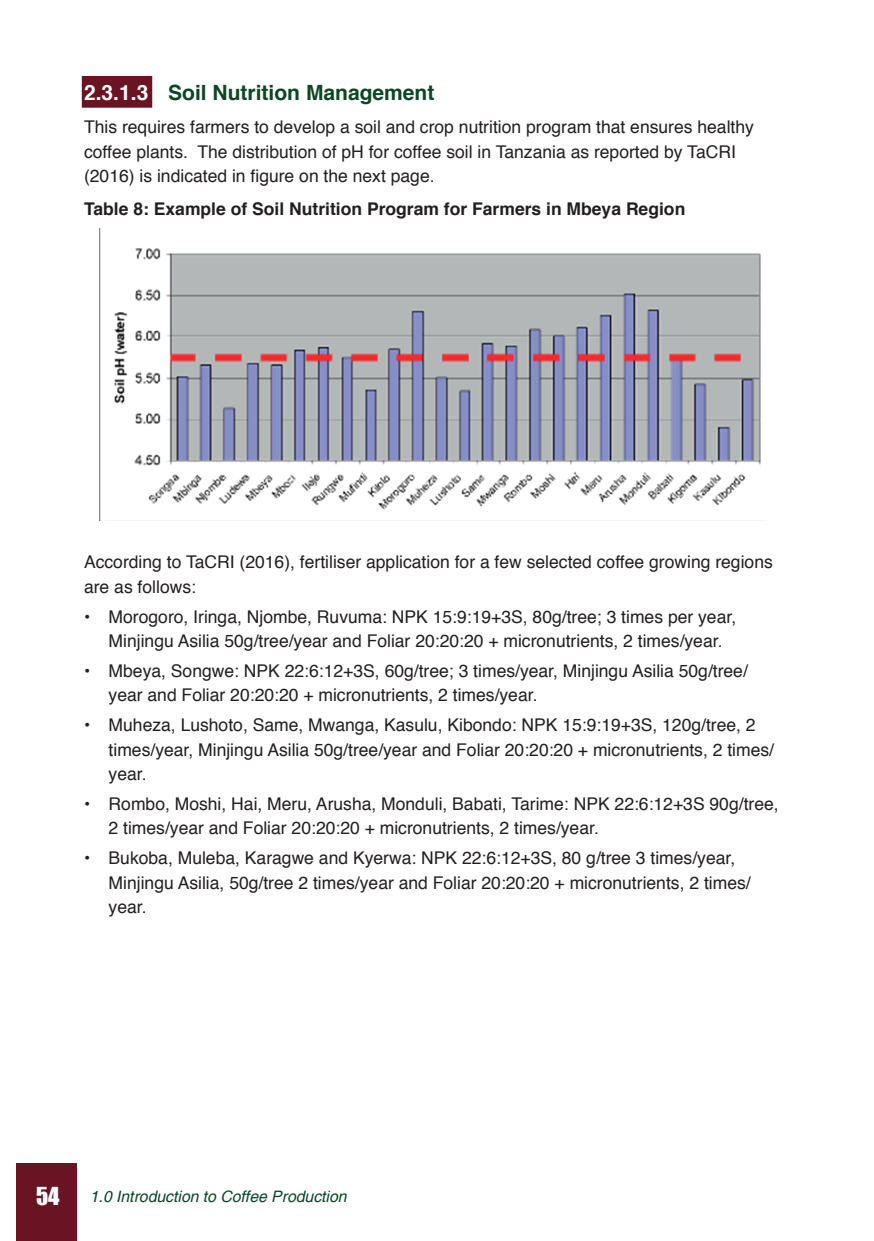
<style>
.page{position:relative;width:874px;height:1241px;background:#fff}
.page>*{position:absolute;margin:0;border:0;box-sizing:border-box;transform-origin:0 0}
.t1{font:22.75px "Impact";color:#fff}
.t2{font:700 21px "Helvetica";color:#0a4722}
.t3{font:17.5px/24.5px "Helvetica";color:#231f20}
.t4{font:700 17.5px "Helvetica";color:#231f20}
.t5{font:italic 15.75px "Helvetica";color:#0a4722}
.s1{color:#fff}
</style>
<div class="page">
<div style="left:16px;top:1162px;width:61px;height:78px;background:#6a1322"></div>
<div style="left:82px;top:76px;width:70px;height:32px;background:#6a1322;border:2px solid #6a1322"></div>
<img style="left:100px;top:228px;width:661px;height:292px">
<p class="t2" style="left:84px;top:75px;width:352px"><span class="s1">2.3.1.3</span> Soil Nutrition Management</p>
<p class="t3" style="left:84px;top:115px;width:671px">This requires farmers to develop a soil and crop nutrition program that ensures healthy coffee plants. The distribution of pH for coffee soil in Tanzania as reported by TaCRI (2016) is indicated in figure on the next page.</p>
<p class="t4" style="left:84px;top:195px;width:602px">Table 8: Example of Soil Nutrition Program for Farmers in Mbeya Region</p>
<p class="t3" style="left:84px;top:550px;width:690px">According to TaCRI (2016), fertiliser application for a few selected coffee growing regions are as follows:</p>
<p class="t3" style="left:108px;top:604px;width:628px;text-indent:-24px">• Morogoro, Iringa, Njombe, Ruvuma: NPK 15:9:19+3S, 80g/tree; 3 times per year,<br>Minjingu Asilia 50g/tree/year and Foliar 20:20:20 + micronutrients, 2 times/year.</p>
<p class="t3" style="left:108px;top:659px;width:640px;text-indent:-24px">• Mbeya, Songwe: NPK 22:6:12+3S, 60g/tree; 3 times/year, Minjingu Asilia 50g/tree/ year and Foliar 20:20:20 + micronutrients, 2 times/year.</p>
<p class="t3" style="left:108px;top:713px;width:666px;text-indent:-24px">• Muheza, Lushoto, Same, Mwanga, Kasulu, Kibondo: NPK 15:9:19+3S, 120g/tree, 2 times/year, Minjingu Asilia 50g/tree/year and Foliar 20:20:20 + micronutrients, 2 times/ year.</p>
<p class="t3" style="left:108px;top:792px;width:671px;text-indent:-24px">• Rombo, Moshi, Hai, Meru, Arusha, Monduli, Babati, Tarime: NPK 22:6:12+3S 90g/tree,<br>2 times/year and Foliar 20:20:20 + micronutrients, 2 times/year.</p>
<p class="t3" style="left:108px;top:846px;width:643px;text-indent:-24px">• Bukoba, Muleba, Karagwe and Kyerwa: NPK 22:6:12+3S, 80 g/tree 3 times/year,<br>Minjingu Asilia, 50g/tree 2 times/year and Foliar 20:20:20 + micronutrients, 2 times/ year.</p>
<h1 class="t1" style="left:36px;top:1178px;width:25px">54</h1>
<p class="t5" style="left:90px;top:1187px;width:258px">1.0 Introduction to Coffee Production</p>
</div>
